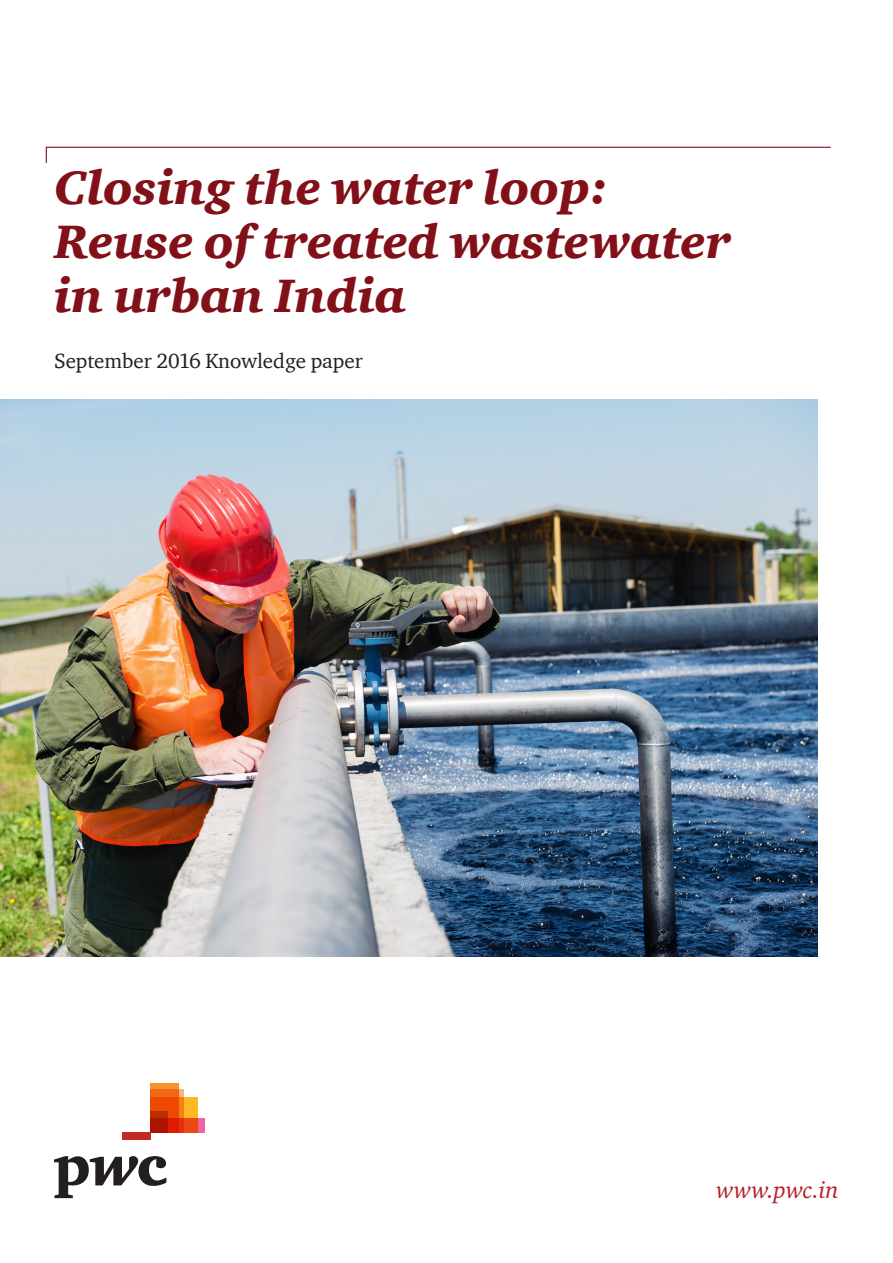
<style>
.page{position:relative;width:893px;height:1263px;background:#fff}
.page>*{position:absolute;margin:0;border:0;box-sizing:border-box;transform-origin:0 0}
.t1{font:italic 900 48px/54px "ITC Charter Com";color:#821018}
.t2{font:italic 24px "ITC Charter Com";letter-spacing:.005em;color:#b91e2b}
.t3{font:21px "ITC Charter Com";color:#231f20}
</style>
<div class="page">
<img style="left:0;top:400px;width:818px;height:557px">
<div style="left:150px;top:1097px;width:48px;height:36px;background:#fcb825"></div>
<svg style="left:184px;top:1118px;width:21px;height:15px"></svg>
<svg style="left:178px;top:1089px;width:6px;height:44px"></svg>
<svg style="left:150px;top:1083px;width:28px;height:50px"></svg>
<svg style="left:150px;top:1111px;width:18px;height:22px"></svg>
<div style="left:122px;top:1133px;width:28px;height:7px;background:#c32a25"></div>
<svg style="left:54px;top:1156px;width:112px;height:42px"></svg>
<svg style="left:45px;top:146px;width:786px;height:17px"></svg>
<p class="t1" style="left:54px;top:160px;width:678px">Closing the water loop:<br>Reuse of treated wastewater in urban India</p>
<p class="t3" style="left:54px;top:348px;width:310px">September 2016 Knowledge paper</p>
<p class="t2" style="left:717px;top:1175px;width:124px">www.pwc.in</p>
</div>
